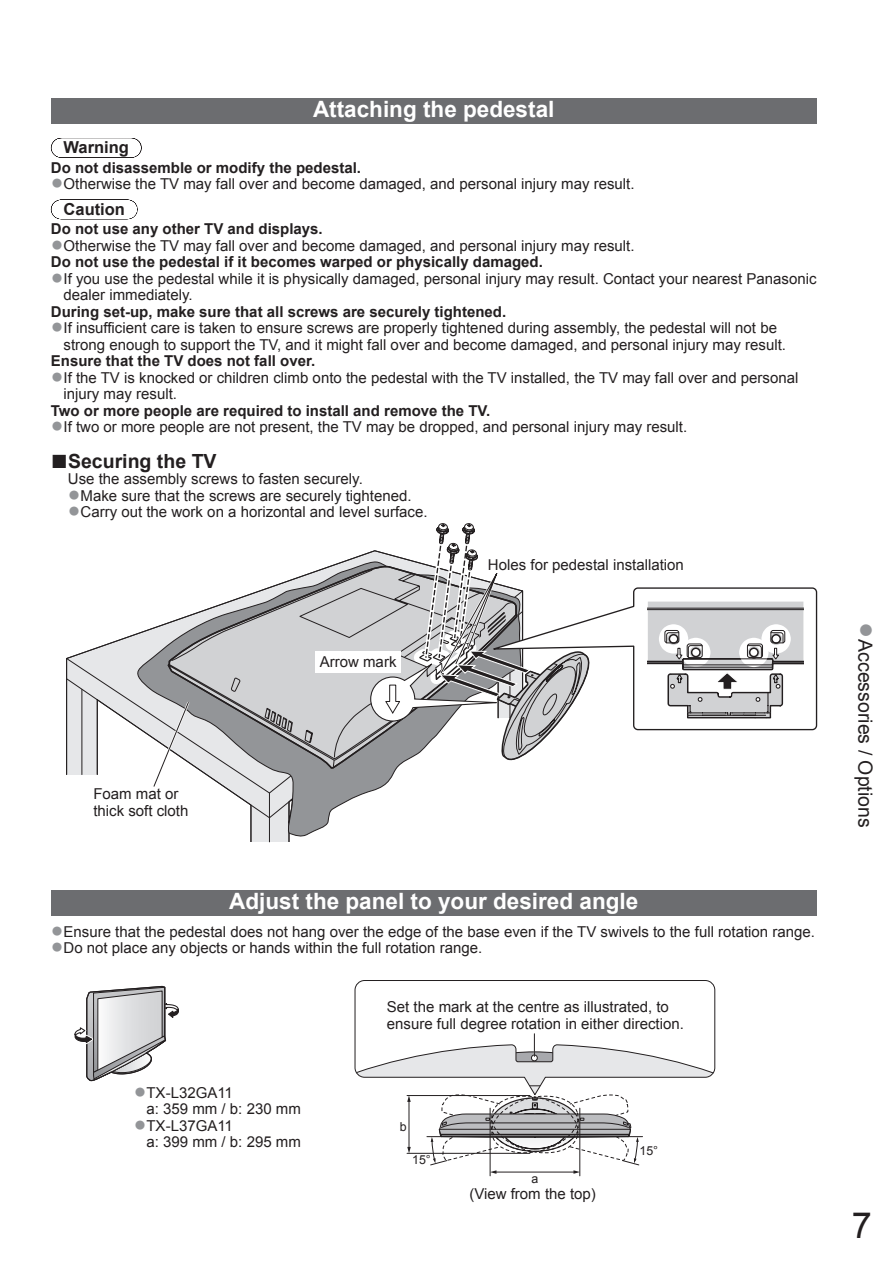
<style>
.page{position:relative;width:893px;height:1263px;background:#fff}
.page>*{position:absolute;margin:0;border:0;box-sizing:border-box;transform-origin:0 0}
.t1{font:36px "Arial";color:#231f20}
.t2{font:27px "Arial";color:#939598}
.t3{font:700 22.5px "Arial";color:#fff}
.t4{font:19.5px "Arial";color:#231f20}
.t5{font:700 19.5px "Arial";color:#231f20}
.t6{font:700 16.5px "Arial";color:#231f20}
.t7{font:15px/16.5px "Arial";color:#231f20}
.t8{font:700 15px "Arial";color:#231f20}
.t9{font:12.3px "Arial";color:#231f20}
.s1{font-size:21px;color:#939598}
.s2{font-weight:700}
.s3{font-size:28.5px}
</style>
<div class="page">
<svg style="left:61px;top:138px;width:71px;height:20px"></svg>
<div style="left:51px;top:98px;width:765px;height:25px;background:#6c6d70"></div>
<svg style="left:66px;top:634px;width:224px;height:209px"></svg>
<svg style="left:135px;top:623px;width:192px;height:215px"></svg>
<svg style="left:166px;top:588px;width:101px;height:181px;background:#bdbec0"></svg>
<svg style="left:151px;top:699px;width:40px;height:90px"></svg>
<svg style="left:594px;top:587px;width:223px;height:144px"></svg>
<svg style="left:647px;top:602px;width:156px;height:117px"></svg>
<div style="left:682px;top:659px;width:90px;height:6px;border:1px solid #231f20"></div>
<svg style="left:267px;top:523px;width:327px;height:302px"></svg>
<div style="left:316px;top:651px;width:85px;height:22px;background:#fff"></div>
<div style="left:51px;top:890px;width:765px;height:26px;background:#6c6d70"></div>
<hr style="left:490px;top:1108px;width:1px;height:68px;background:#231f20">
<hr style="left:579px;top:1108px;width:1px;height:68px;background:#231f20">
<svg style="left:74px;top:985px;width:105px;height:97px"></svg>
<svg style="left:354px;top:980px;width:361px;height:194px"></svg>
<div style="left:385px;top:984px;width:301px;height:47px;background:#fff"></div>
<h3 class="t3" style="left:313px;top:96px;width:243px">Attaching the pedestal</h3>
<p class="t6" style="left:64px;top:138px;width:67px">Warning</p>
<p class="t8" style="left:51px;top:159px;width:312px">Do not disassemble or modify the pedestal.</p>
<p class="t7" style="left:51px;top:176px;width:585px"><span class="s1">●</span>Otherwise the TV may fall over and become damaged, and personal injury may result.</p>
<p class="t6" style="left:64px;top:200px;width:63px">Caution</p>
<p class="t8" style="left:51px;top:221px;width:273px">Do not use any other TV and displays.</p>
<p class="t7" style="left:51px;top:237px;width:585px"><span class="s1">●</span>Otherwise the TV may fall over and become damaged, and personal injury may result.<br><span class="s2">Do not use the pedestal if it becomes warped or physically damaged.</span></p>
<p class="t7" style="left:64px;top:270px;width:754px;text-indent:-13px"><span class="s1">●</span>If you use the pedestal while it is physically damaged, personal injury may result. Contact your nearest Panasonic dealer immediately.</p>
<p class="t8" style="left:51px;top:303px;width:457px">During set-up, make sure that all screws are securely tightened.</p>
<p class="t7" style="left:64px;top:320px;width:724px;text-indent:-13px"><span class="s1">●</span>If insufficient care is taken to ensure screws are properly tightened during assembly, the pedestal will not be strong enough to support the TV, and it might fall over and become damaged, and personal injury may result.</p>
<p class="t8" style="left:51px;top:353px;width:266px">Ensure that the TV does not fall over.</p>
<p class="t7" style="left:64px;top:369px;width:736px;text-indent:-13px"><span class="s1">●</span>If the TV is knocked or children climb onto the pedestal with the TV installed, the TV may fall over and personal injury may result.</p>
<p class="t8" style="left:51px;top:402px;width:441px">Two or more people are required to install and remove the TV.</p>
<p class="t7" style="left:51px;top:419px;width:638px"><span class="s1">●</span>If two or more people are not present, the TV may be dropped, and personal injury may result.</p>
<h3 class="t5" style="left:51px;top:450px;width:167px"><span class="s3">■</span>Securing the TV</h3>
<p class="t7" style="left:68px;top:471px;width:296px">Use the assembly screws to fasten securely.</p>
<p class="t7" style="left:68px;top:487px;width:345px"><span class="s1">●</span>Make sure that the screws are securely tightened.</p>
<p class="t7" style="left:68px;top:504px;width:361px"><span class="s1">●</span>Carry out the work on a horizontal and level surface.</p>
<p class="t7" style="left:93px;top:786px;width:97px">Foam mat or thick soft cloth</p>
<p class="t7" style="left:320px;top:654px;width:78px">Arrow mark</p>
<p class="t7" style="left:488px;top:556px;width:197px">Holes for pedestal installation</p>
<h3 class="t3" style="left:229px;top:889px;width:410px">Adjust the panel to your desired angle</h3>
<p class="t7" style="left:51px;top:923px;width:765px"><span class="s1">●</span>Ensure that the pedestal does not hang over the edge of the base even if the TV swivels to the full rotation range.</p>
<p class="t7" style="left:51px;top:940px;width:433px"><span class="s1">●</span>Do not place any objects or hands within the full rotation range.</p>
<p class="t7" style="left:146px;top:1085px;width:156px;text-indent:-13px"><span class="s1">●</span>TX-L32GA11<br>a: 359 mm / b: 230 mm</p>
<p class="t7" style="left:146px;top:1118px;width:156px;text-indent:-13px"><span class="s1">●</span>TX-L37GA11<br>a: 399 mm / b: 295 mm</p>
<p class="t7" style="left:387px;top:999px;width:298px">Set the mark at the centre as illustrated, to ensure full degree rotation in either direction.</p>
<p class="t9" style="left:400px;top:1119px;width:8px">b</p>
<p class="t9" style="left:412px;top:1153px;width:20px">15°</p>
<p class="t9" style="left:531px;top:1172px;width:8px">a</p>
<p class="t7" style="left:469px;top:1185px;width:128px">(View from the top)</p>
<p class="t9" style="left:639px;top:1144px;width:20px">15°</p>
<h2 class="t2" style="left:882px;top:622px;width:18px;rotate:90deg">●</h2>
<h3 class="t4" style="left:876px;top:639px;width:190px;rotate:90deg">Accessories / Options</h3>
<h1 class="t1" style="left:851px;top:1206px;width:22px">7</h1>
</div>
